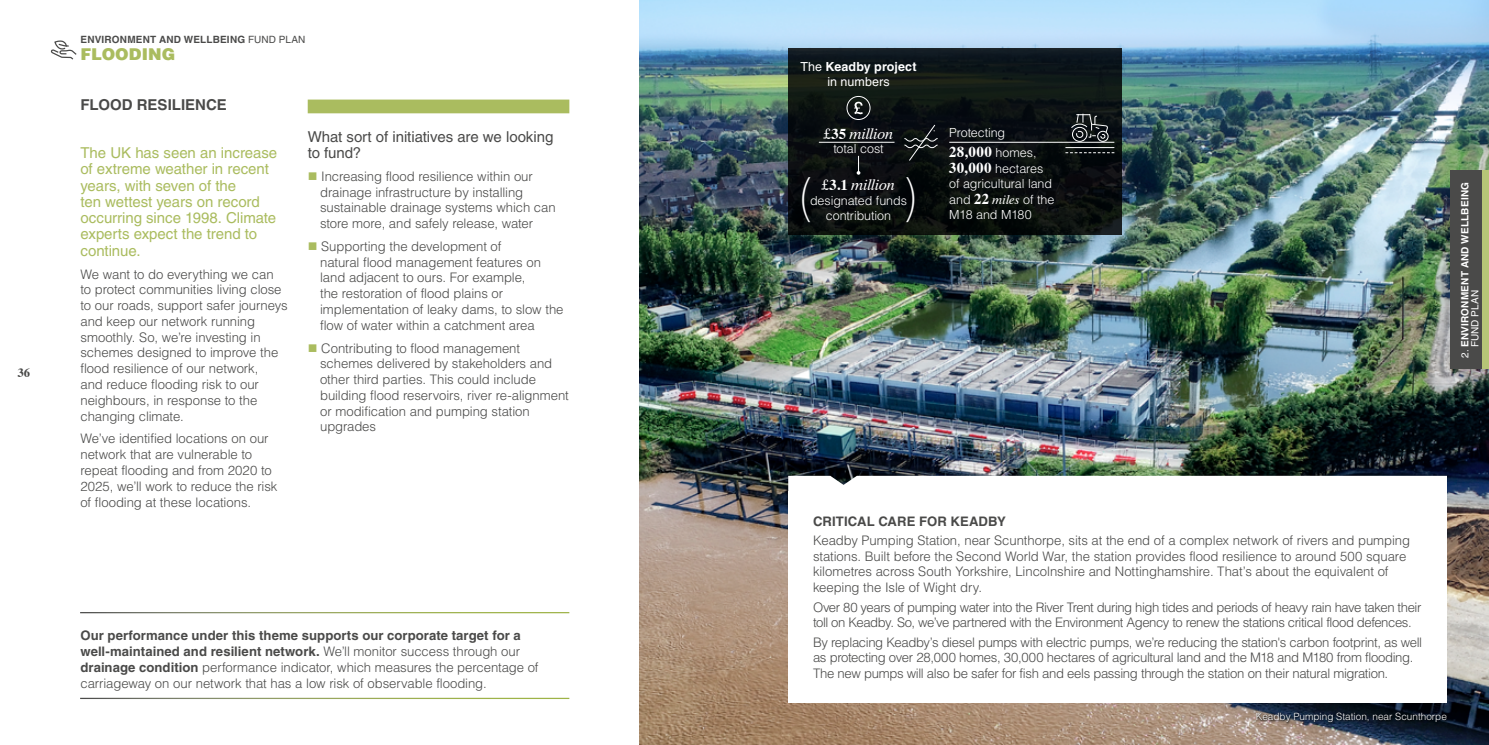
<style>
.page{position:relative;width:1489px;height:745px;background:#fff}
.page>*{position:absolute;margin:0;border:0;box-sizing:border-box;transform-origin:0 0}
.t1{font:100 48.75px "Helvetica Neue LT Com";color:#fff}
.t2{font:900 16.25px "Helvetica LT Std";color:#aabc5f}
.t3{font:15px/16.2px "Helvetica LT Std";letter-spacing:-.005em;color:#aabc5f}
.t4{font:15px/16.2px "Helvetica LT Std";letter-spacing:-.005em;color:#4a4a49}
.t5{font:italic 15px "Dutch 801 BT";color:#fff}
.t6{font:700 15px "Helvetica LT Std";color:#4a4a49}
.t7{font:700 15px "Dutch 801 BT";color:#fff}
.t8{font:300 13.12px/15.8px "Helvetica LT Std";letter-spacing:-.01em;color:#4a4a49}
.t9{font:300 13.12px/15.8px "Helvetica LT Std";letter-spacing:-.035em;color:#4a4a49}
.t10{font:700 13.12px "Helvetica LT Std";letter-spacing:.005em;color:#4a4a49}
.t11{font:300 12.5px/15px "Helvetica LT Std";letter-spacing:-.005em;color:#fff}
.t12{font:700 12.5px/15px "Helvetica LT Std";letter-spacing:.005em;color:#fff;text-align:center}
.t13{font:700 12.5px "Dutch 801 BT";color:#4a4a49}
.t14{font:300 10px "Helvetica LT Std";color:#fff}
.t15{font:700 10px/10px "Helvetica LT Std";letter-spacing:.02em;color:#fff}
.t16{font:700 10px "Helvetica LT Std";letter-spacing:.02em;color:#4a4a49}
.s1{font-weight:400}
.s2{font-weight:700}
.s3{font-style:normal}
.s4{font-weight:700;font-style:normal}
.s5{font-family:"Helvetica LT Std";font-weight:300;font-size:12.5px}
.s6{font-family:"Dutch 801 BT";font-weight:700;font-size:15px}
.s7{font-family:"Dutch 801 BT";font-weight:400;font-style:italic}
</style>
<div class="page">
<img style="left:639px;top:0;width:849px;height:744px">
<div style="left:308px;top:99px;width:261px;height:14px;background:#aabc5f"></div>
<svg style="left:50px;top:41px;width:27px;height:19px"></svg>
<svg style="left:788px;top:48px;width:333px;height:187px;fill:#0c1212"></svg>
<svg style="left:856px;top:156px;width:4px;height:19px"></svg>
<hr style="left:949px;top:142px;width:165px;height:1px;background:#fff">
<hr style="left:818px;top:142px;width:76px;height:1px;background:#fff">
<hr style="left:1065px;top:147px;width:49px;height:1px;background:#fff">
<svg style="left:1065px;top:152px;width:49px;height:1px"></svg>
<svg style="left:903px;top:124px;width:35px;height:38px"></svg>
<svg style="left:1070px;top:113px;width:38px;height:29px"></svg>
<svg style="left:854px;top:102px;width:8px;height:12px"></svg>
<div style="left:846px;top:96px;width:24px;height:24px;border:1px solid #fff;border-radius:50%"></div>
<svg style="left:788px;top:475px;width:658px;height:16px"></svg>
<div style="left:788px;top:491px;width:658px;height:211px;background:#fff"></div>
<svg style="left:1255px;top:711px;width:192px;height:12px"></svg>
<div style="left:1450px;top:170px;width:38px;height:198px;background:#4a4a49"></div>
<div style="left:1482px;top:170px;width:6px;height:198px;background:#b6c577"></div>
<p class="t13" style="left:18px;top:365px;width:14px">36</p>
<p class="t16" style="left:80px;top:33px;width:226px">ENVIRONMENT AND WELLBEING <span class="s1">FUND PLAN</span></p>
<p class="t2" style="left:80px;top:43px;width:96px">FLOODING</p>
<p class="t6" style="left:80px;top:95px;width:148px">FLOOD RESILIENCE</p>
<p class="t3" style="left:80px;top:145px;width:198px">The UK has seen an increase of extreme weather in recent years, with seven of the<br>ten wettest years on record occurring since 1998. Climate experts expect the trend to continue.</p>
<p class="t8" style="left:80px;top:266px;width:209px">We want to do everything we can<br>to protect communities living close to our roads, support safer journeys and keep our network running smoothly. So, we’re investing in schemes designed to improve the flood resilience of our network,<br>and reduce flooding risk to our neighbours, in response to the changing climate.</p>
<p class="t8" style="left:80px;top:430px;width:198px">We’ve identified locations on our network that are vulnerable to repeat flooding and from 2020 to<br>2025, we’ll work to reduce the risk of flooding at these locations.</p>
<p class="t4" style="left:308px;top:128px;width:247px">What sort of initiatives are we looking to fund?</p>
<p class="t8" style="left:320px;top:168px;width:237px">Increasing flood resilience within our drainage infrastructure by installing sustainable drainage systems which can store more, and safely release, water</p>
<p class="t8" style="left:320px;top:238px;width:245px">Supporting the development of<br>natural flood management features on land adjacent to ours. For example,<br>the restoration of flood plains or implementation of leaky dams, to slow the flow of water within a catchment area</p>
<p class="t8" style="left:320px;top:340px;width:250px">Contributing to flood management schemes delivered by stakeholders and other third parties. This could include building flood reservoirs, river re-alignment or modification and pumping station upgrades</p>
<p class="t8" style="left:80px;top:627px;width:459px"><span class="s2">Our performance under this theme supports our corporate target for a well-maintained and resilient network.</span> We’ll monitor success through our <span class="s2">drainage condition</span> performance indicator, which measures the percentage of carriageway on our network that has a low risk of observable flooding.</p>
<p class="t12" style="left:800px;top:59px;width:118px"><span class="s1">The</span> Keadby project <span class="s1">in numbers</span></p>
<p class="t5" style="left:823px;top:125px;width:72px"><span class="s3">£</span><span class="s4">35</span> million</p>
<p class="t11" style="left:833px;top:141px;width:52px">total cost</p>
<h1 class="t1" style="left:799px;top:167px;width:13px">(</h1>
<h1 class="t1" style="left:905px;top:167px;width:13px">)</h1>
<p class="t5" style="left:821px;top:175px;width:75px"><span class="s3">£</span><span class="s4">3.1</span> million</p>
<p class="t11" style="left:810px;top:193px;width:98px;text-align:center">designated funds contribution</p>
<p class="t11" style="left:949px;top:125px;width:58px">Protecting</p>
<p class="t7" style="left:949px;top:142px;width:89px">28,000 <span class="s5">homes,</span></p>
<p class="t11" style="left:949px;top:161px;width:104px"><span class="s6">30,000</span> hectares of agricultural land</p>
<p class="t11" style="left:949px;top:192px;width:107px">and <span class="s6">22</span> <span class="s7">miles</span> of the<br>M18 and M180</p>
<p class="t15" style="left:1459px;top:347px;width:166px;text-indent:-11px;rotate:-90deg"><span class="s1">2.</span> ENVIRONMENT AND WELLBEING<br><span class="s1">FUND PLAN</span></p>
<p class="t10" style="left:813px;top:512px;width:194px">CRITICAL CARE FOR KEADBY</p>
<p class="t8" style="left:813px;top:532px;width:598px">Keadby Pumping Station, near Scunthorpe, sits at the end of a complex network of rivers and pumping stations. Built before the Second World War, the station provides flood resilience to around 500 square kilometres across South Yorkshire, Lincolnshire and Nottinghamshire. That’s about the equivalent of keeping the Isle of Wight dry.</p>
<p class="t9" style="left:813px;top:598px;width:610px">Over 80 years of pumping water into the River Trent during high tides and periods of heavy rain have taken their toll on Keadby. So, we’ve partnered with the Environment Agency to renew the stations critical flood defences.</p>
<p class="t8" style="left:813px;top:633px;width:610px">By replacing Keadby’s diesel pumps with electric pumps, we’re reducing the station's carbon footprint, as well as protecting over 28,000 homes, 30,000 hectares of agricultural land and the M18 and M180 from flooding.<br>The new pumps will also be safer for fish and eels passing through the station on their natural migration.</p>
<p class="t14" style="left:1255px;top:709px;width:193px">Keadby Pumping Station, near Scunthorpe</p>
</div>
